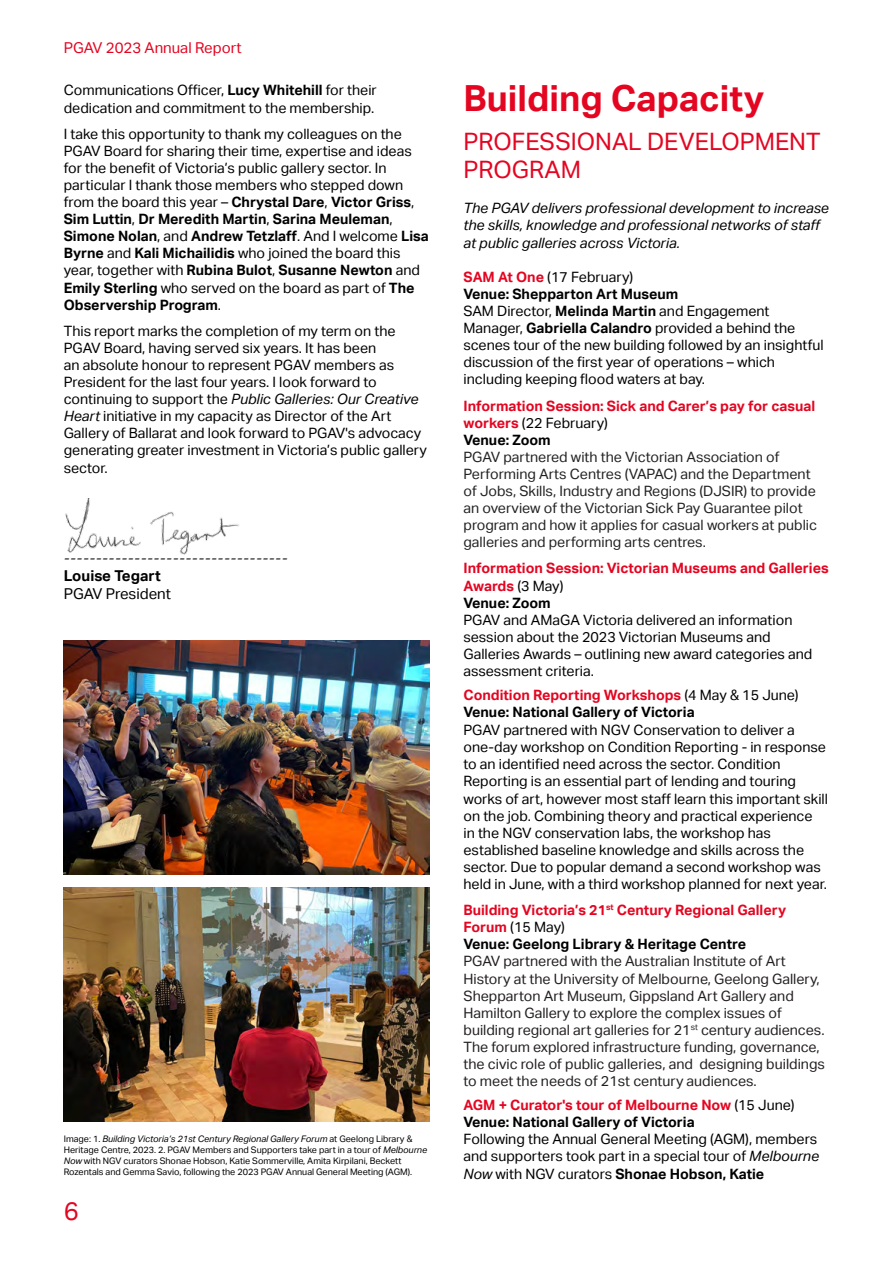
<style>
.page{position:relative;width:893px;height:1263px;background:#fff}
.page>*{position:absolute;margin:0;border:0;box-sizing:border-box;transform-origin:0 0}
.t1{font:700 36px "Aktiv Grotesk";color:#e40521}
.t2{font:25.5px "Aktiv Grotesk";color:#e40521}
.t3{font:24px/28.5px "Aktiv Grotesk";color:#e40521}
.t4{font:18px "Minion Pro";color:#000}
.t5{font:15px "Aktiv Grotesk";color:#e40521}
.t6{font:15px "Aktiv Grotesk";color:#000}
.t7{font:700 15px "Aktiv Grotesk";color:#000}
.t8{font:14.25px/17.1px "Aktiv Grotesk";color:#000}
.t9{font:14.25px/17.1px "Aktiv Grotesk";color:#231f20}
.t10{font:700 14.25px/17.1px "Aktiv Grotesk";color:#e40521}
.t11{font:14.25px/17.1px "Aktiv Grotesk";color:#222}
.t12{font:italic 14.25px/17.1px "Aktiv Grotesk";color:#000}
.t13{font:700 14.25px/17.1px "Aktiv Grotesk";color:#000}
.t14{font:9px/10.8px "Aktiv Grotesk";color:#000}
.s1{font-weight:700}
.s2{font-style:italic}
.s3{font-weight:700;color:#e40521}
.s4{font-weight:400;color:#000}
.s5{color:#000}
.s6{color:#e40521}
.s7{font-weight:400}
</style>
<div class="page">
<img style="left:65px;top:499px;width:175px;height:56px">
<img style="left:64px;top:887px;width:365px;height:234px">
<img style="left:64px;top:640px;width:365px;height:234px">
<p class="t5" style="left:64px;top:39px;width:179px">PGAV 2023 Annual Report</p>
<p class="t8" style="left:64px;top:82px;width:315px">Communications Officer, <span class="s1">Lucy Whitehill</span> for their dedication and commitment to the membership.</p>
<p class="t8" style="left:64px;top:125px;width:367px">I take this opportunity to thank my colleagues on the PGAV Board for sharing their time, expertise and ideas for the benefit of Victoria’s public gallery sector. In particular I thank those members who stepped down from the board this year – <span class="s1">Chrystal Dare</span>, <span class="s1">Victor Griss</span>, <span class="s1">Sim Luttin</span>, <span class="s1">Dr Meredith Martin</span>, <span class="s1">Sarina Meuleman</span>, <span class="s1">Simone Nolan</span>, and <span class="s1">Andrew Tetzlaff</span>. And I welcome <span class="s1">Lisa Byrne</span> and <span class="s1">Kali Michailidis</span> who joined the board this year, together with <span class="s1">Rubina Bulot</span>, <span class="s1">Susanne Newton</span> and <span class="s1">Emily Sterling</span> who served on the board as part of <span class="s1">The Observership Program</span>.</p>
<p class="t8" style="left:64px;top:322px;width:365px">This report marks the completion of my term on the PGAV Board, having served six years. It has been<br>an absolute honour to represent PGAV members as President for the last four years. I look forward to continuing to support the <span class="s2">Public Galleries: Our Creative Heart</span> initiative in my capacity as Director of the Art Gallery of Ballarat and look forward to PGAV's advocacy generating greater investment in Victoria’s public gallery sector.</p>
<p class="t4" style="left:64px;top:545px;width:226px">-----------------------------------</p>
<p class="t7" style="left:64px;top:567px;width:98px">Louise Tegart</p>
<p class="t6" style="left:64px;top:585px;width:109px">PGAV President</p>
<p class="t14" style="left:64px;top:1134px;width:365px">Image: 1. <span class="s2">Building Victoria’s 21st Century Regional Gallery Forum</span> at Geelong Library &amp; Heritage Centre, 2023. 2. PGAV Members and Supporters take part in a tour of <span class="s2">Melbourne Now</span> with NGV curators Shonae Hobson, Katie Sommerville, Amita Kirpilani, Beckett Rozentals and Gemma Savio, following the 2023 PGAV Annual General Meeting (AGM).</p>
<h2 class="t2" style="left:64px;top:1197px;width:17px">6</h2>
<h1 class="t1" style="left:463px;top:77px;width:302px">Building Capacity</h1>
<h3 class="t3" style="left:463px;top:127px;width:358px">PROFESSIONAL DEVELOPMENT<br>PROGRAM</h3>
<p class="t12" style="left:463px;top:200px;width:367px">The PGAV delivers professional development to increase the skills, knowledge and professional networks of staff at public galleries across Victoria.</p>
<p class="t8" style="left:463px;top:268px;width:362px"><span class="s3">SAM At One</span> (17 February)<br><span class="s1">Venue: Shepparton Art Museum<br></span>SAM Director, <span class="s1">Melinda Martin</span> and Engagement Manager, <span class="s1">Gabriella Calandro</span> provided a behind the scenes tour of the new building followed by an insightful discussion of the first year of operations – which including keeping flood waters at bay.</p>
<p class="t10" style="left:463px;top:397px;width:353px">Information Session: Sick and Carer’s pay for casual workers <span class="s4">(22 February)<br></span><span class="s5">Venue: Zoom</span></p>
<p class="t11" style="left:463px;top:448px;width:355px">PGAV partnered with the Victorian Association of Performing Arts Centres (VAPAC) and the Department of Jobs, Skills, Industry and Regions (DJSIR) to provide an overview of the Victorian Sick Pay Guarantee pilot program and how it applies for casual workers at public galleries and performing arts centres.</p>
<p class="t10" style="left:463px;top:560px;width:367px">Information Session: Victorian Museums and Galleries<br>Awards <span class="s4">(3 May)<br></span><span class="s5">Venue: Zoom</span></p>
<p class="t8" style="left:463px;top:611px;width:350px">PGAV and AMaGA Victoria delivered an information session about the 2023 Victorian Museums and Galleries Awards – outlining new award categories and assessment criteria.</p>
<p class="t13" style="left:463px;top:686px;width:337px"><span class="s6">Condition Reporting Workshops</span> <span class="s7">(4 May &amp; 15 June)<br></span>Venue: National Gallery of Victoria</p>
<p class="t8" style="left:463px;top:722px;width:366px">PGAV partnered with NGV Conservation to deliver a one-day workshop on Condition Reporting - in response to an identified need across the sector. Condition Reporting is an essential part of lending and touring works of art, however most staff learn this important skill on the job. Combining theory and practical experience<br>in the NGV conservation labs, the workshop has established baseline knowledge and skills across the sector. Due to popular demand a second workshop was held in June, with a third workshop planned for next year.</p>
<p class="t10" style="left:463px;top:902px;width:324px">Building Victoria’s 21<sup>st</sup> Century Regional Gallery<br>Forum <span class="s4">(15 May)<br></span><span class="s5">Venue: Geelong Library &amp; Heritage Centre</span></p>
<p class="t9" style="left:463px;top:953px;width:363px">PGAV partnered with the Australian Institute of Art History at the University of Melbourne, Geelong Gallery, Shepparton Art Museum, Gippsland Art Gallery and Hamilton Gallery to explore the complex issues of building regional art galleries for 21<sup>st</sup> century audiences.<br>The forum explored infrastructure funding, governance, the civic role of public galleries, and designing buildings to meet the needs of 21st century audiences.</p>
<p class="t10" style="left:463px;top:1097px;width:333px">AGM + Curator's tour of Melbourne Now <span class="s4">(15 June)<br></span><span class="s5">Venue: National Gallery of Victoria</span></p>
<p class="t8" style="left:463px;top:1131px;width:357px">Following the Annual General Meeting (AGM), members and supporters took part in a special tour of <span class="s2">Melbourne<br>Now</span> with NGV curators <span class="s1">Shonae Hobson, Katie</span></p>
</div>
